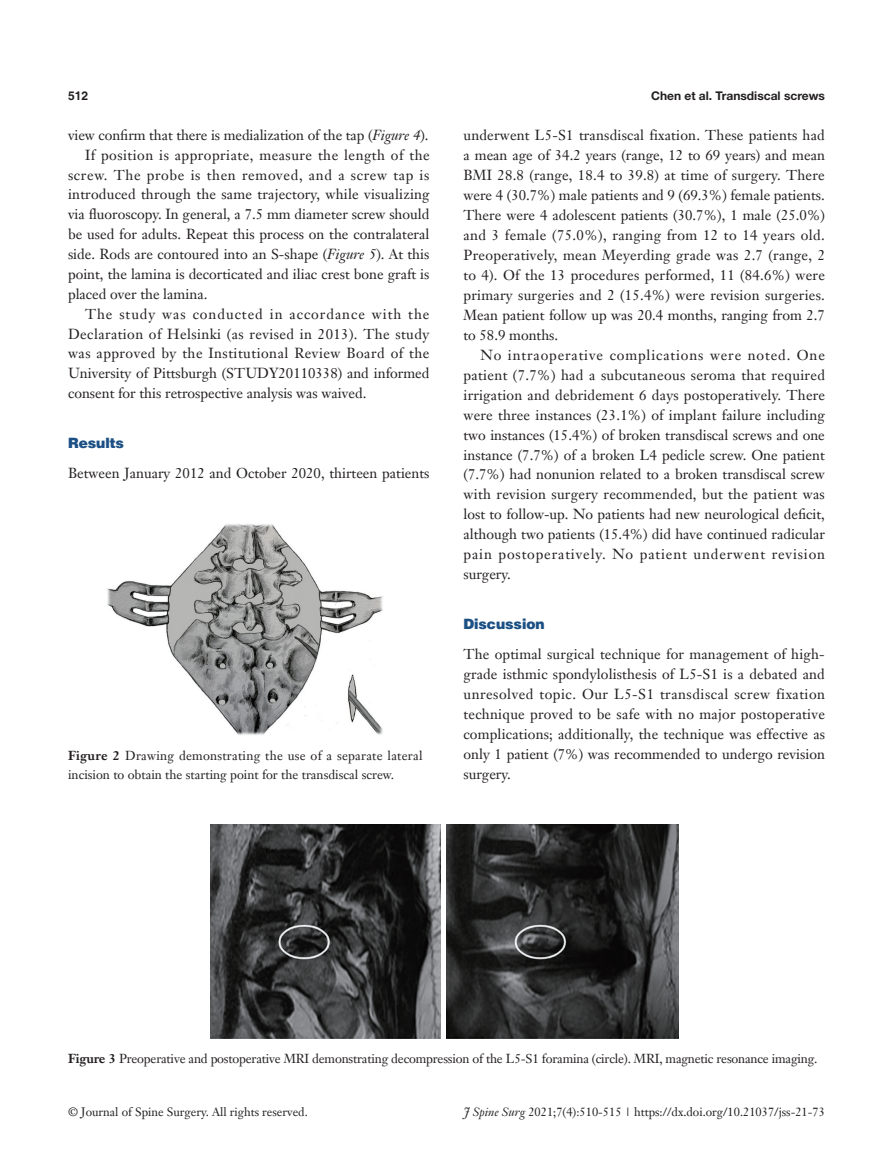
<style>
.page{position:relative;width:893px;height:1170px;background:#fff}
.page>*{position:absolute;margin:0;border:0;box-sizing:border-box;transform-origin:0 0}
.t1{font:14.25px/20px "Janson Text LT";color:#231f20;text-align:justify}
.一级标题-6_5{font:900 14.25px "Helvetica";color:#1c5085}
.一级标题正体{font:900 14.25px "Helvetica";color:#1c5085}
.t2{font:12.75px/19.5px "Janson Text LT";letter-spacing:-.015em;color:#231f20}
.t3{font:12px "Janson Text LT";color:#231f20}
.Running_title{font:700 12px "Helvetica Neue LT Pro";color:#231f20}
.t4{font:700 12px "Helvetica";color:#231f20}
.s1{font-style:italic}
.s2{font-weight:700}
</style>
<div class="page">
<img style="left:211px;top:824px;width:467px;height:214px">
<hr style="left:441px;top:824px;width:4px;height:214px;background:#fff">
<img style="left:107px;top:524px;width:276px;height:211px">
<p class="t4" style="left:68px;top:88px;width:22px">512</p>
<p class="Running_title" style="left:651px;top:88px;width:175px">Chen et al. Transdiscal screws</p>
<p class="t1" style="left:68px;top:125px;width:362px">view confirm that there is medialization of the tap (<span class="s1">Figure 4</span>).</p>
<p class="t1" style="left:68px;top:145px;width:363px;text-indent:17px">If position is appropriate, measure the length of the screw. The probe is then removed, and a screw tap is introduced through the same trajectory, while visualizing via fluoroscopy. In general, a 7.5 mm diameter screw should be used for adults. Repeat this process on the contralateral side. Rods are contoured into an S-shape (<span class="s1">Figure 5</span>). At this point, the lamina is decorticated and iliac crest bone graft is placed over the lamina.</p>
<p class="t1" style="left:68px;top:303px;width:363px;text-indent:17px">The study was conducted in accordance with the Declaration of Helsinki (as revised in 2013). The study was approved by the Institutional Review Board of the University of Pittsburgh (STUDY20110338) and informed consent for this retrospective analysis was waived.</p>
<p class="一级标题正体" style="left:68px;top:433px;width:58px">Results</p>
<p class="t1" style="left:68px;top:462px;width:363px">Between January 2012 and October 2020, thirteen patients</p>
<p class="t2" style="left:68px;top:745px;width:356px"><span class="s2">Figure 2</span> Drawing demonstrating the use of a separate lateral incision to obtain the starting point for the transdiscal screw.</p>
<p class="t1" style="left:463px;top:125px;width:363px">underwent L5-S1 transdiscal fixation. These patients had a mean age of 34.2 years (range, 12 to 69 years) and mean BMI 28.8 (range, 18.4 to 39.8) at time of surgery. There were 4 (30.7%) male patients and 9 (69.3%) female patients.<br>There were 4 adolescent patients (30.7%), 1 male (25.0%) and 3 female (75.0%), ranging from 12 to 14 years old.<br>Preoperatively, mean Meyerding grade was 2.7 (range, 2 to 4). Of the 13 procedures performed, 11 (84.6%) were primary surgeries and 2 (15.4%) were revision surgeries.<br>Mean patient follow up was 20.4 months, ranging from 2.7 to 58.9 months.</p>
<p class="t1" style="left:463px;top:344px;width:363px;text-indent:17px">No intraoperative complications were noted. One patient (7.7%) had a subcutaneous seroma that required irrigation and debridement 6 days postoperatively. There were three instances (23.1%) of implant failure including two instances (15.4%) of broken transdiscal screws and one instance (7.7%) of a broken L4 pedicle screw. One patient (7.7%) had nonunion related to a broken transdiscal screw with revision surgery recommended, but the patient was lost to follow-up. No patients had new neurological deficit, although two patients (15.4%) did have continued radicular pain postoperatively. No patient underwent revision surgery.</p>
<p class="一级标题-6_5" style="left:463px;top:614px;width:83px">Discussion</p>
<p class="t1" style="left:463px;top:644px;width:363px">The optimal surgical technique for management of high&shy;grade isthmic spondylolisthesis of L5-S1 is a debated and unresolved topic. Our L5-S1 transdiscal screw fixation technique proved to be safe with no major postoperative complications; additionally, the technique was effective as only 1 patient (7%) was recommended to undergo revision surgery.</p>
<p class="t2" style="left:68px;top:1048px;width:751px"><span class="s2">Figure 3</span> Preoperative and postoperative MRI demonstrating decompression of the L5-S1 foramina (circle). MRI, magnetic resonance imaging.</p>
<p class="t3" style="left:68px;top:1104px;width:241px">© Journal of Spine Surgery. All rights reserved.</p>
<p class="t3" style="left:464px;top:1104px;width:362px"><span class="s1">J Spine Surg</span> 2021;7(4):510-515 | https://dx.doi.org/10.21037/jss-21-73</p>
</div>
